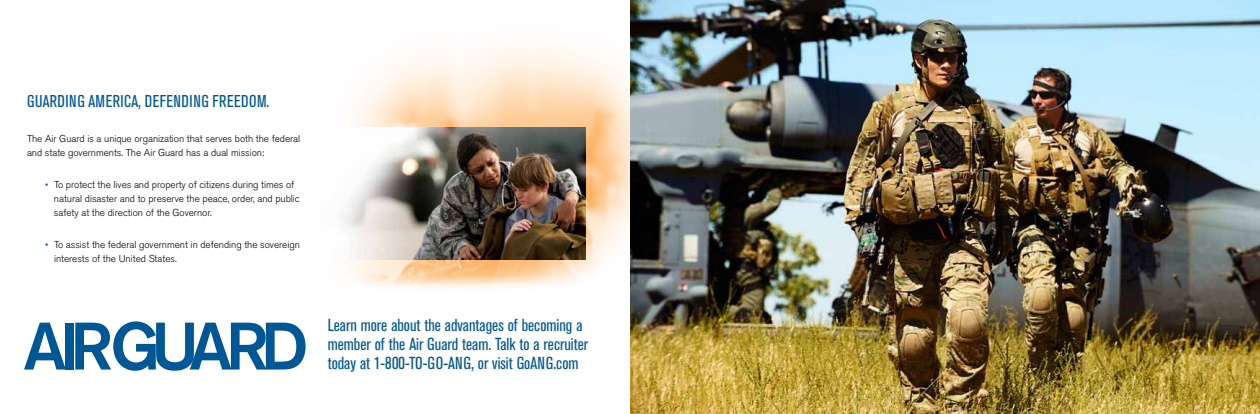
<style>
.page{position:relative;width:1260px;height:414px;background:#fff}
.page>*{position:absolute;margin:0;border:0;box-sizing:border-box;transform-origin:0 0}
.t1{font:500 66.4px "Akzidenz Grotesk BE";letter-spacing:-.125em;color:#005796}
.t2{font:condensed 17.3px/19.2px "Akzidenz Grotesk BE";color:#005796}
.t3{font:condensed 17px "Akzidenz Grotesk BE";letter-spacing:.015em;color:#005796}
.t4{font:10px/14px "Akzidenz Grotesk BE Light Os F";letter-spacing:-.005em;color:#000}
.s1{font-size:9.6px;color:#005796}
</style>
<div class="page">
<img style="left:348px;top:45px;width:282px;height:243px">
<img style="left:343px;top:127px;width:242px;height:133px">
<img style="left:630px;top:0;width:630px;height:414px">
<p class="t3" style="left:27px;top:91px;width:244px">GUARDING AMERICA, DEFENDING FREEDOM.</p>
<p class="t4" style="left:27px;top:132px;width:275px">The Air Guard is a unique organization that serves both the federal and state governments. The Air Guard has a dual mission:</p>
<p class="t4" style="left:54px;top:178px;width:247px;text-indent:-9px"><span class="s1">•</span> To protect the lives and property of citizens during times of natural disaster and to preserve the peace, order, and public safety at the direction of the Governor.</p>
<p class="t4" style="left:54px;top:238px;width:248px;text-indent:-9px"><span class="s1">•</span> To assist the federal government in defending the sovereign interests of the United States.</p>
<p class="t1" style="left:24px;top:306px;width:286px">AIR GUARD</p>
<p class="t2" style="left:328px;top:316px;width:262px">Learn more about the advantages of becoming a member of the Air Guard team. Talk to a recruiter today at 1-800-TO-GO-ANG, or visit GoANG.com</p>
</div>
